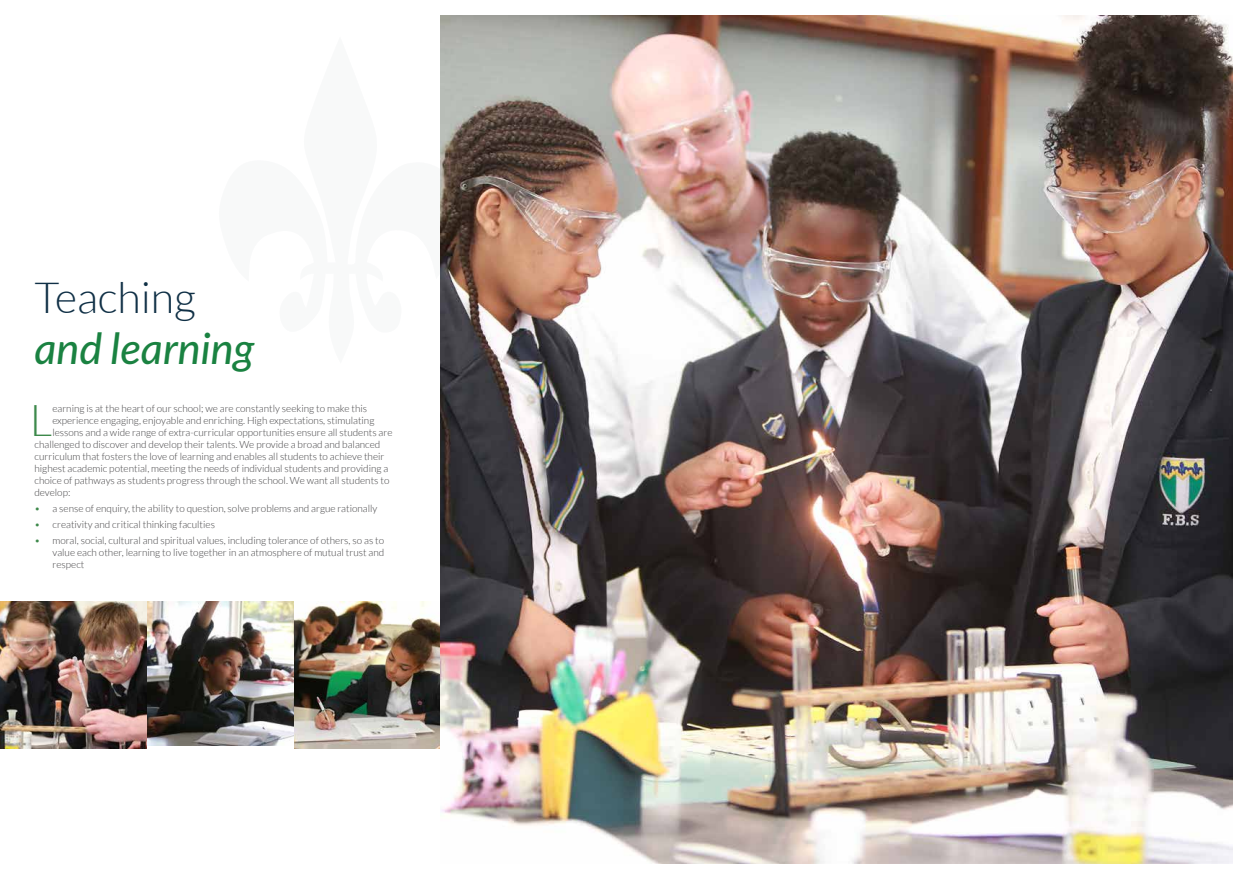
<style>
.page{position:relative;width:1248px;height:879px;background:#fff}
.page>*{position:absolute;margin:0;border:0;box-sizing:border-box;transform-origin:0 0}
.t1{font:300 43.9px "Lato";color:#3d894b}
.t2{font:italic 500 43px "Lato";color:#1a8241}
.t3{font:300 43px "Lato";color:#103046}
.t4{font:300 10px/12px "Lato";color:#414042;text-align:justify}
.s1{color:#3d894b}
</style>
<div class="page">
<img style="left:147px;top:601px;width:147px;height:144px">
<svg style="left:440px;top:36px;width:1px;height:328px"></svg>
<img style="left:294px;top:601px;width:147px;height:147px">
<img style="left:0;top:601px;width:147px;height:147px">
<img style="left:441px;top:16px;width:791px;height:847px">
<h2 class="t3" style="left:34px;top:274px;width:163px">Teaching</h2>
<h2 class="t2" style="left:34px;top:318px;width:221px">and learning</h2>
<h1 class="t1" style="left:30px;top:397px;width:24px">L</h1>
<p class="t4" style="left:52px;top:403px;width:316px">earning is at the heart of our school; we are constantly seeking to make this</p>
<p class="t4" style="left:52px;top:415px;width:323px">experience engaging, enjoyable and enriching. High expectations, stimulating</p>
<p class="t4" style="left:52px;top:427px;width:341px">lessons and a wide range of extra-curricular opportunities ensure all students are</p>
<p class="t4" style="left:34px;top:439px;width:347px">challenged to discover and develop their talents. We provide a broad and balanced</p>
<p class="t4" style="left:34px;top:451px;width:351px">curriculum that fosters the love of learning and enables all students to achieve their</p>
<p class="t4" style="left:34px;top:463px;width:355px">highest academic potential, meeting the needs of individual students and providing a</p>
<p class="t4" style="left:34px;top:475px;width:356px">choice of pathways as students progress through the school. We want all students to</p>
<p class="t4" style="left:34px;top:487px;width:37px">develop:</p>
<p class="t4" style="left:34px;top:503px;width:344px"><span class="s1">•</span> a sense of enquiry, the ability to question, solve problems and argue rationally</p>
<p class="t4" style="left:34px;top:519px;width:182px"><span class="s1">•</span> creativity and critical thinking faculties</p>
<p class="t4" style="left:52px;top:535px;width:333px;text-indent:-18px"><span class="s1">•</span> moral, social, cultural and spiritual values, including tolerance of others, so as to value each other, learning to live together in an atmosphere of mutual trust and respect</p>
</div>
